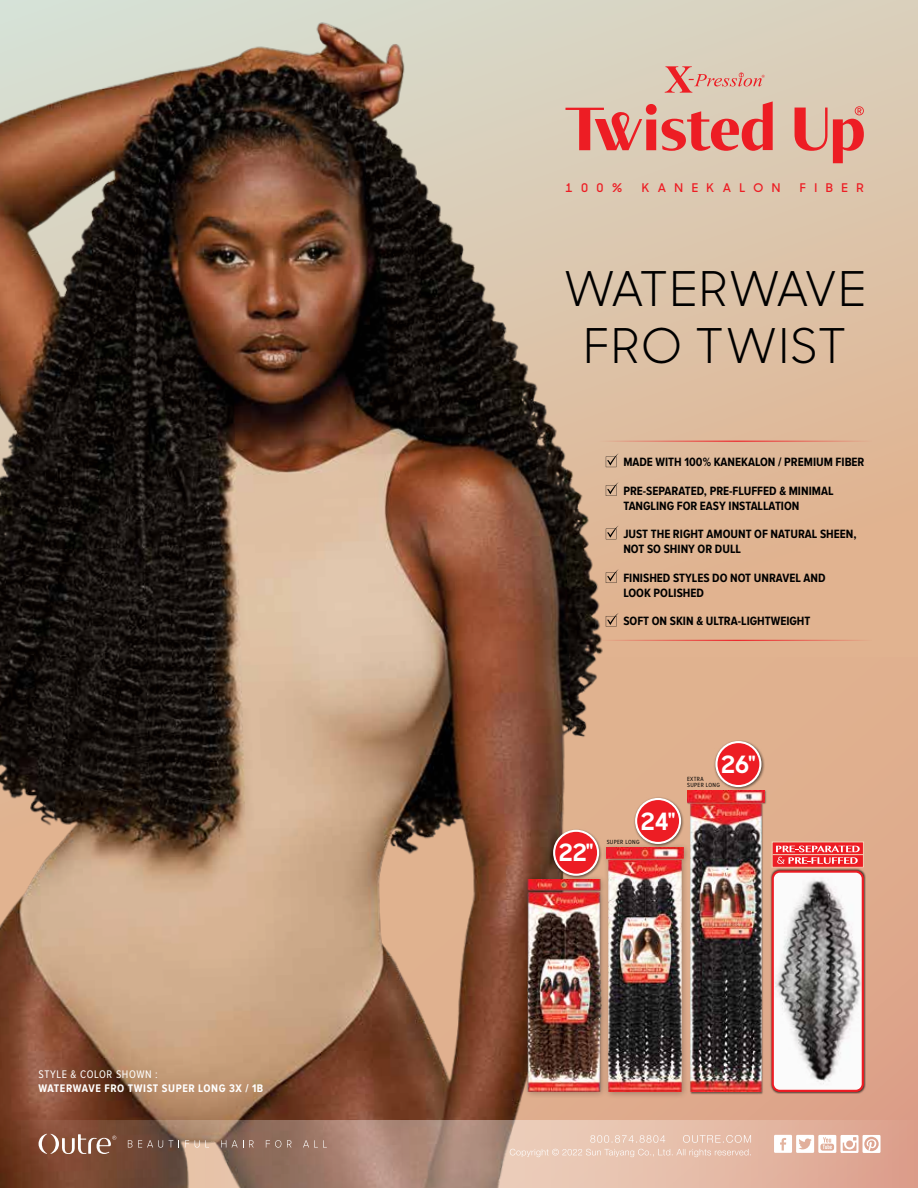
<style>
.page{position:relative;width:918px;height:1188px;background:#fff}
.page>*{position:absolute;margin:0;border:0;box-sizing:border-box;transform-origin:0 0}
.t1{font:47.85px/57px "Sharp Sans No 1";letter-spacing:.03em;color:#000;text-align:center}
.t2{font:700 23.85px "Sharp Sans No 1";color:#fff}
.t3{font:700 12.45px/15px "Proxima Nova A Cond";color:#000}
.t4{font:600 12px "Sharp Sans No 1";letter-spacing:.71em;color:#ed1d24}
.t5{font:700 11.4px "Proxima Nova A Cond";letter-spacing:.05em;color:#fff}
.t6{font:11.4px "Proxima Nova A Cond";letter-spacing:.05em;color:#fff}
.t7{font:6.15px/6.1px "Proxima Nova A Cond";letter-spacing:.05em;color:#000}
</style>
<div class="page">
<svg style="left:727px;top:0;width:191px;height:657px;background:#ddbea2"></svg>
<svg style="left:727px;top:657px;width:191px;height:463px;background:#deab8c"></svg>
<img style="left:0;top:0;width:727px;height:1120px">
<svg style="left:0;top:1120px;width:918px;height:68px;background:#b78e7c"></svg>
<svg style="left:665px;top:66px;width:100px;height:27px;background:#ddb0a0"></svg>
<svg style="left:565px;top:101px;width:208px;height:50px;background:#e18c81"></svg>
<svg style="left:795px;top:106px;width:69px;height:57px;background:#e18c7f"></svg>
<svg style="left:39px;top:1134px;width:77px;height:20px;background:#a17967"></svg>
<svg style="left:128px;top:1140px;width:4px;height:8px"></svg>
<svg style="left:138px;top:1140px;width:25px;height:8px"></svg>
<svg style="left:169px;top:1140px;width:4px;height:8px"></svg>
<svg style="left:179px;top:1140px;width:10px;height:8px"></svg>
<svg style="left:195px;top:1140px;width:14px;height:8px"></svg>
<svg style="left:221px;top:1140px;width:5px;height:8px"></svg>
<svg style="left:232px;top:1140px;width:22px;height:8px"></svg>
<svg style="left:266px;top:1140px;width:15px;height:8px"></svg>
<svg style="left:287px;top:1140px;width:5px;height:8px"></svg>
<svg style="left:303px;top:1140px;width:24px;height:8px"></svg>
<svg style="left:510px;top:1149px;width:241px;height:8px;background:#ebccbc"></svg>
<svg style="left:590px;top:1135px;width:161px;height:8px"></svg>
<svg style="left:774px;top:1135px;width:107px;height:18px"></svg>
<hr style="left:598px;top:441px;width:274px;height:1px;background:#ed1d24">
<svg style="left:606px;top:453px;width:13px;height:14px"></svg>
<svg style="left:606px;top:482px;width:13px;height:14px"></svg>
<svg style="left:606px;top:526px;width:13px;height:13px"></svg>
<svg style="left:606px;top:569px;width:13px;height:14px"></svg>
<svg style="left:606px;top:613px;width:13px;height:14px"></svg>
<hr style="left:598px;top:640px;width:274px;height:1px;background:#ed1d24">
<div style="left:770px;top:869px;width:96px;height:225px;background:#000;opacity:.75"></div>
<img style="left:773px;top:872px;width:90px;height:219px">
<div style="left:772px;top:871px;width:92px;height:221px;border:2px solid #ed1d24;border-radius:7px"></div>
<div style="left:772px;top:842px;width:91px;height:25px;background:#ed1d24"></div>
<div style="left:772px;top:842px;width:92px;height:26px;border:1px solid #f1d3b5"></div>
<svg style="left:776px;top:846px;width:84px;height:18px"></svg>
<hr style="left:773px;top:854px;width:90px;height:1px;background:#f1d3b5">
<div style="left:601px;top:842px;width:90px;height:257px;background:#000;opacity:.3"></div>
<img style="left:607px;top:848px;width:77px;height:244px">
<div style="left:522px;top:874px;width:86px;height:225px;background:#000;opacity:.3"></div>
<img style="left:527px;top:880px;width:74px;height:212px">
<div style="left:687px;top:790px;width:80px;height:304px;background:#000;opacity:.5"></div>
<img style="left:687px;top:790px;width:77px;height:302px">
<div style="left:633px;top:797px;width:52px;height:50px;background:#000;opacity:.55"></div>
<div style="left:636px;top:799px;width:44px;height:44px;background:#ed1d24;border-radius:50%"></div>
<div style="left:635px;top:798px;width:46px;height:46px;border:2px solid #fff;border-radius:50%"></div>
<div style="left:551px;top:828px;width:52px;height:51px;background:#000;opacity:.55"></div>
<div style="left:554px;top:831px;width:44px;height:44px;background:#ed1d24;border-radius:50%"></div>
<div style="left:553px;top:830px;width:46px;height:46px;border:2px solid #fff;border-radius:50%"></div>
<div style="left:714px;top:740px;width:51px;height:50px;background:#000;opacity:.55"></div>
<div style="left:716px;top:742px;width:44px;height:44px;background:#ed1d24;border-radius:50%"></div>
<div style="left:715px;top:741px;width:46px;height:46px;border:2px solid #fff;border-radius:50%"></div>
<p class="t6" style="left:39px;top:1068px;width:121px">STYLE &amp; COLOR SHOWN :</p>
<p class="t5" style="left:39px;top:1082px;width:226px">WATERWAVE FRO TWIST SUPER LONG 3X / 1B</p>
<p class="t4" style="left:566px;top:178px;width:58px">100%</p>
<p class="t4" style="left:642px;top:178px;width:140px">KANEKALON</p>
<p class="t4" style="left:800px;top:178px;width:66px">FIBER</p>
<h1 class="t1" style="left:564px;top:256px;width:304px">WATERWAVE<br>FRO TWIST</h1>
<p class="t3" style="left:623px;top:454px;width:243px">MADE WITH 100% KANEKALON / PREMIUM FIBER</p>
<p class="t3" style="left:623px;top:483px;width:212px">PRE-SEPARATED, PRE-FLUFFED &amp; MINIMAL<br>TANGLING FOR EASY INSTALLATION</p>
<p class="t3" style="left:623px;top:526px;width:235px">JUST THE RIGHT AMOUNT OF NATURAL SHEEN,<br>NOT SO SHINY OR DULL</p>
<p class="t3" style="left:623px;top:570px;width:204px">FINISHED STYLES DO NOT UNRAVEL AND<br>LOOK POLISHED</p>
<p class="t3" style="left:623px;top:613px;width:189px">SOFT ON SKIN &amp; ULTRA-LIGHTWEIGHT</p>
<h2 class="t2" style="left:721px;top:744px;width:36px">26"</h2>
<h2 class="t2" style="left:559px;top:833px;width:36px">22"</h2>
<h2 class="t2" style="left:641px;top:801px;width:36px">24"</h2>
<p class="t7" style="left:607px;top:839px;width:34px">SUPER LONG</p>
<p class="t7" style="left:687px;top:776px;width:34px">EXTRA<br>SUPER LONG</p>
</div>
